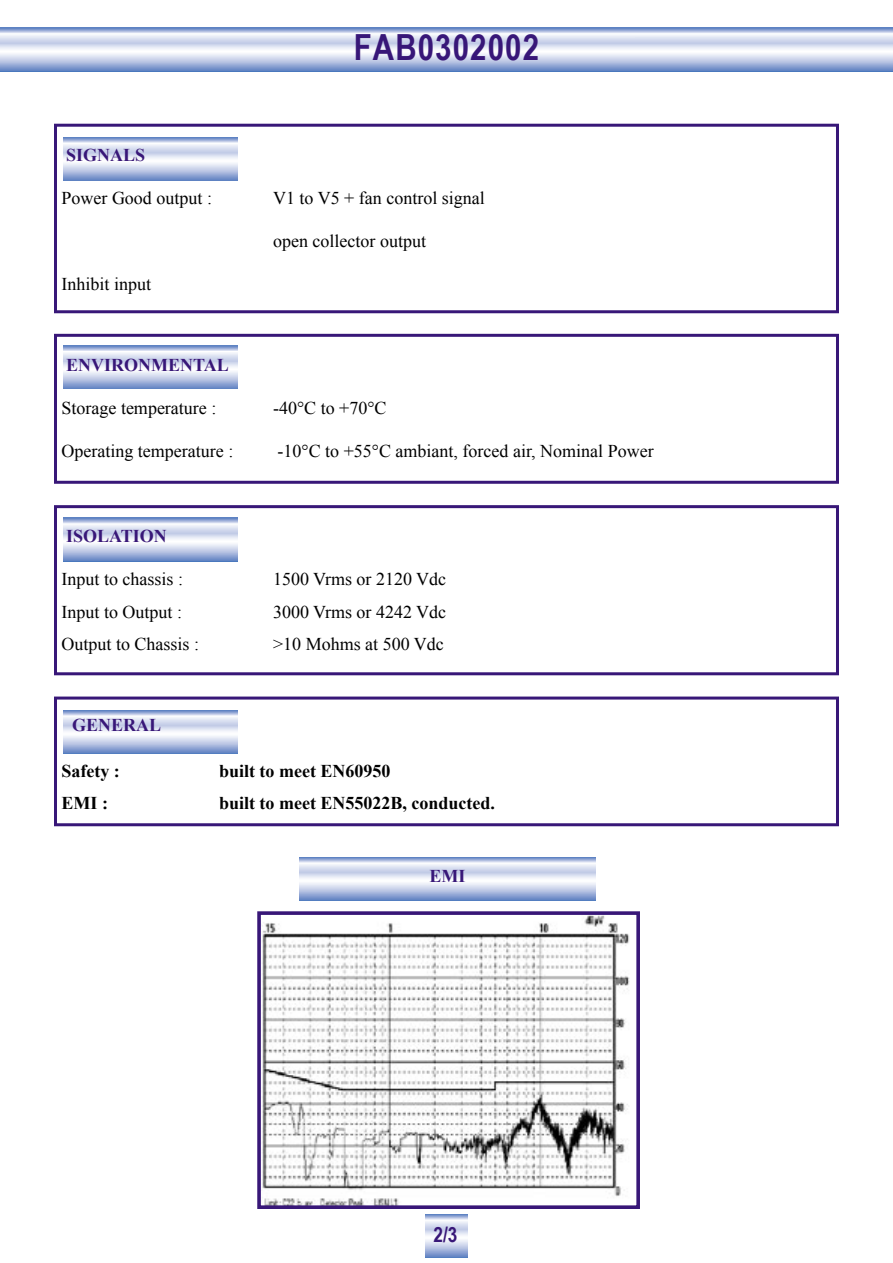
<style>
.page{position:relative;width:893px;height:1263px;background:#fff}
.page>*{position:absolute;margin:0;border:0;box-sizing:border-box;transform-origin:0 0}
.t1{font:700 36px "Arial Narrow";letter-spacing:.03em;color:#381778}
.t2{font:700 21px "Arial Narrow";color:#381778}
.t3{font:18px "Times New Roman";color:#000}
.t4{font:700 18px "Times New Roman";color:#000}
.t5{font:700 18px "Times New Roman";color:#381778}
</style>
<div class="page">
<svg style="left:299px;top:857px;width:296px;height:43px"></svg>
<svg style="left:63px;top:710px;width:174px;height:43px"></svg>
<svg style="left:63px;top:518px;width:174px;height:43px"></svg>
<svg style="left:63px;top:346px;width:174px;height:43px"></svg>
<svg style="left:63px;top:137px;width:174px;height:43px"></svg>
<div style="left:54px;top:124px;width:785px;height:189px;border:3px solid #381778"></div>
<div style="left:54px;top:696px;width:785px;height:130px;border:3px solid #381778"></div>
<div style="left:54px;top:334px;width:785px;height:150px;border:3px solid #381778"></div>
<div style="left:54px;top:505px;width:785px;height:170px;border:3px solid #381778"></div>
<img style="left:262px;top:916px;width:368px;height:288px">
<div style="left:257px;top:911px;width:383px;height:298px;border:4px solid #381778"></div>
<svg style="left:0;top:28px;width:893px;height:43px"></svg>
<svg style="left:425px;top:1214px;width:43px;height:43px"></svg>
<p class="t1" style="left:354px;top:20px;width:187px">FAB0302002</p>
<p class="t5" style="left:66px;top:142px;width:81px">SIGNALS</p>
<p class="t3" style="left:62px;top:186px;width:152px">Power Good output :</p>
<p class="t3" style="left:273px;top:186px;width:213px">V1 to V5 + fan control signal</p>
<p class="t3" style="left:273px;top:229px;width:154px">open collector output</p>
<p class="t3" style="left:62px;top:272px;width:91px">Inhibit input</p>
<p class="t5" style="left:66px;top:352px;width:164px">ENVIRONMENTAL</p>
<p class="t3" style="left:62px;top:396px;width:156px">Storage temperature :</p>
<p class="t3" style="left:273px;top:396px;width:115px">-40°C to +70°C</p>
<p class="t3" style="left:62px;top:439px;width:173px">Operating temperature :</p>
<p class="t3" style="left:278px;top:439px;width:378px">-10°C to +55°C ambiant, forced air, Nominal Power</p>
<p class="t5" style="left:66px;top:524px;width:102px">ISOLATION</p>
<p class="t3" style="left:62px;top:567px;width:123px">Input to chassis :</p>
<p class="t3" style="left:273px;top:567px;width:175px">1500 Vrms or 2120 Vdc</p>
<p class="t3" style="left:62px;top:600px;width:122px">Input to Output :</p>
<p class="t3" style="left:273px;top:600px;width:175px">3000 Vrms or 4242 Vdc</p>
<p class="t3" style="left:62px;top:632px;width:139px">Output to Chassis :</p>
<p class="t3" style="left:273px;top:632px;width:172px">&gt;10 Mohms at 500 Vdc</p>
<p class="t5" style="left:72px;top:713px;width:91px">GENERAL</p>
<p class="t4" style="left:62px;top:758px;width:60px">Safety :</p>
<p class="t4" style="left:219px;top:758px;width:173px">built to meet EN60950</p>
<p class="t4" style="left:62px;top:791px;width:48px">EMI :</p>
<p class="t4" style="left:219px;top:791px;width:277px">built to meet EN55022B, conducted.</p>
<p class="t5" style="left:429px;top:863px;width:37px">EMI</p>
<p class="t2" style="left:433px;top:1219px;width:25px">2/3</p>
</div>
